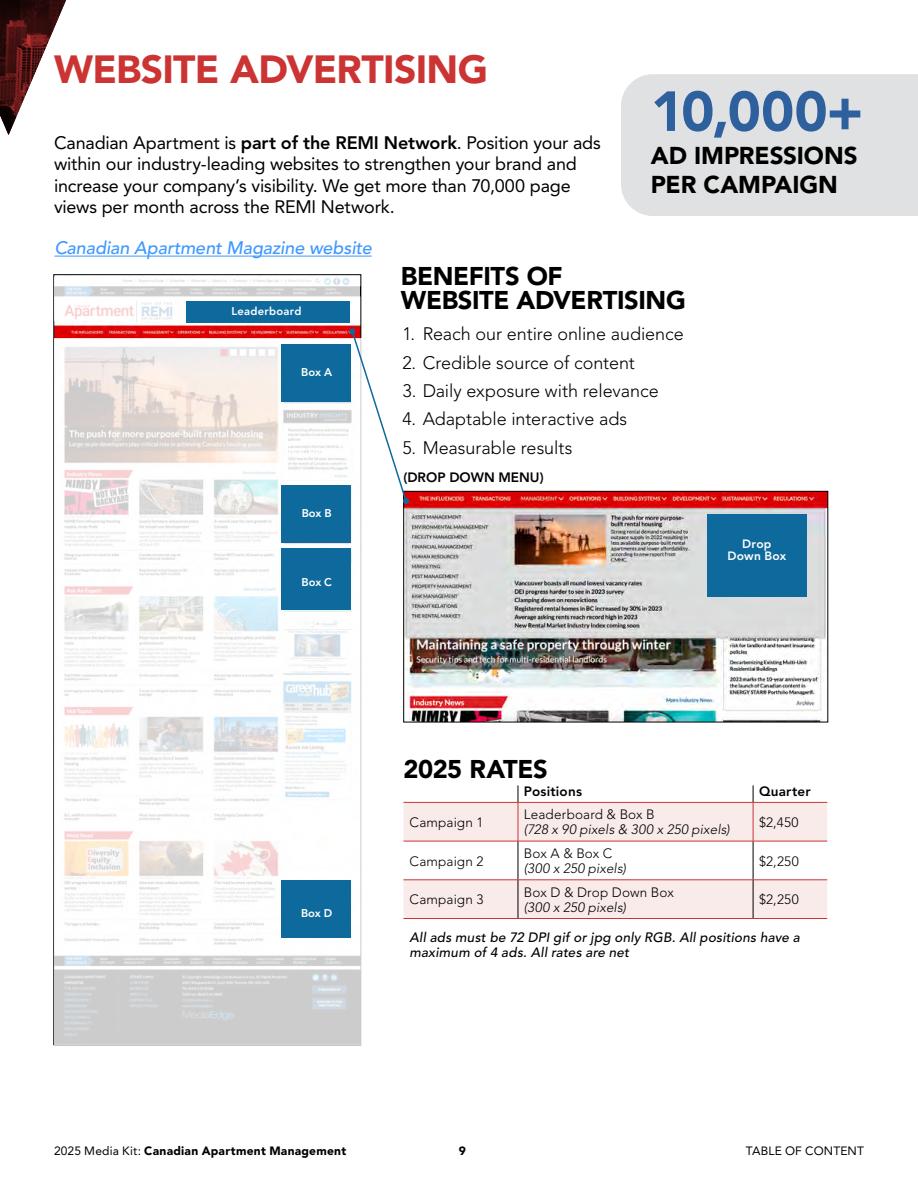
<style>
.page{position:relative;width:918px;height:1188px;background:#fff}
.page>*{position:absolute;margin:0;border:0;box-sizing:border-box;transform-origin:0 0}
.t1{font:900 55.8px "Avenir LT Std";color:#2e609e}
.t2{font:900 39px "Avenir LT Std";letter-spacing:-.02em;color:#cc3433}
.t3{font:900 25.5px/24px "Avenir LT Std";letter-spacing:-.015em;color:#000}
.t4{font:900 24.15px/29.1px "Avenir LT Std";letter-spacing:-.005em;color:#000}
.t5{font:18px/21.6px "Avenir LT Std";letter-spacing:-.01em;color:#000}
.t6{font:300 18px "Avenir LT Std";letter-spacing:-.005em;color:#000}
.t7{font:italic 500 18px "Avenir LT Std";letter-spacing:-.005em;color:#3e98ff}
.t8{font:300 13.5px "Avenir LT Std";letter-spacing:.01em;color:#000}
.t9{font:italic 500 13.5px/15px "Avenir LT Std";letter-spacing:.015em;color:#000}
.t10{font:italic 300 13.5px "Avenir LT Std";letter-spacing:.01em;color:#000}
.t11{font:800 13.5px "Avenir LT Std";letter-spacing:.01em;color:#000}
.t12{font:900 12px "Avenir LT Std";letter-spacing:.02em;color:#000}
.t13{font:12px "Avenir LT Std";letter-spacing:.015em;color:#000}
.t14{font:800 12px/12px "Avenir LT Std";letter-spacing:.015em;color:#fff;text-align:center}
.t15{font:800 11.25px "Avenir LT Std";letter-spacing:.02em;color:#fff}
.s1{font-weight:800}
.s2{font-weight:400}
</style>
<div class="page">
<svg style="left:0;top:0;width:66px;height:135px"></svg>
<img style="left:403px;top:493px;width:423px;height:229px">
<div style="left:404px;top:491px;width:424px;height:231px;border:1px solid #000"></div>
<img style="left:56px;top:276px;width:303px;height:63px">
<svg style="left:54px;top:339px;width:307px;height:706px"></svg>
<svg style="left:54px;top:277px;width:305px;height:44px"></svg>
<hr style="left:54px;top:256px;width:318px;height:1px;background:#3e98ff">
<div style="left:621px;top:74px;width:297px;height:142px;background:#e0e1e2"></div>
<svg style="left:404px;top:803px;width:423px;height:115px;fill:#faebeb"></svg>
<svg style="left:518px;top:785px;width:1px;height:17px"></svg>
<svg style="left:753px;top:785px;width:1px;height:17px"></svg>
<hr style="left:518px;top:841px;width:1px;height:39px;background:#000">
<hr style="left:753px;top:841px;width:1px;height:39px;background:#000">
<hr style="left:518px;top:880px;width:1px;height:38px;background:#000">
<hr style="left:753px;top:880px;width:1px;height:38px;background:#000">
<hr style="left:404px;top:802px;width:114px;height:1px;background:#cc3433">
<hr style="left:518px;top:802px;width:235px;height:1px;background:#cc3433">
<hr style="left:518px;top:803px;width:1px;height:38px;background:#cc3433">
<hr style="left:753px;top:802px;width:74px;height:1px;background:#cc3433">
<hr style="left:753px;top:803px;width:1px;height:38px;background:#cc3433">
<hr style="left:404px;top:841px;width:114px;height:1px;background:#cc3433">
<hr style="left:518px;top:841px;width:235px;height:1px;background:#cc3433">
<hr style="left:753px;top:841px;width:74px;height:1px;background:#cc3433">
<hr style="left:404px;top:880px;width:114px;height:1px;background:#cc3433">
<hr style="left:518px;top:880px;width:235px;height:1px;background:#cc3433">
<hr style="left:753px;top:880px;width:74px;height:1px;background:#cc3433">
<hr style="left:404px;top:918px;width:114px;height:1px;background:#cc3433">
<hr style="left:518px;top:918px;width:235px;height:1px;background:#cc3433">
<hr style="left:753px;top:918px;width:74px;height:1px;background:#cc3433">
<div style="left:186px;top:301px;width:163px;height:21px;background:#0e6a9d"></div>
<div style="left:282px;top:344px;width:69px;height:57px;background:#0e6a9d"></div>
<div style="left:282px;top:485px;width:69px;height:58px;background:#0e6a9d"></div>
<div style="left:707px;top:514px;width:99px;height:82px;background:#0e6a9d"></div>
<div style="left:282px;top:548px;width:69px;height:62px;background:#0e6a9d"></div>
<div style="left:282px;top:881px;width:69px;height:57px;background:#0e6a9d"></div>
<svg style="left:349px;top:328px;width:60px;height:176px"></svg>
<h2 class="t2" style="left:54px;top:46px;width:436px">WEBSITE ADVERTISING</h2>
<p class="t5" style="left:54px;top:132px;width:548px">Canadian Apartment is <span class="s1">part of the REMI Network</span>. Position your ads within our industry-leading websites to strengthen your brand and increase your company’s visibility. We get more than 70,000 page views per month across the REMI Network.</p>
<p class="t7" style="left:54px;top:238px;width:319px">Canadian Apartment Magazine website</p>
<h1 class="t1" style="left:651px;top:78px;width:214px">10,000+</h1>
<h3 class="t4" style="left:651px;top:141px;width:208px">AD IMPRESSIONS<br>PER CAMPAIGN</h3>
<p class="t15" style="left:232px;top:304px;width:71px">Leaderboard</p>
<p class="t15" style="left:301px;top:366px;width:32px">Box A</p>
<p class="t15" style="left:302px;top:507px;width:32px">Box B</p>
<p class="t15" style="left:301px;top:576px;width:32px">Box C</p>
<h3 class="t3" style="left:401px;top:264px;width:286px">BENEFITS OF<br>WEBSITE ADVERTISING</h3>
<p class="t6" style="left:402px;top:323px;width:283px">1. Reach our entire online audience</p>
<p class="t6" style="left:402px;top:352px;width:234px">2. Credible source of content</p>
<p class="t6" style="left:402px;top:380px;width:258px">3. Daily exposure with relevance</p>
<p class="t6" style="left:402px;top:409px;width:226px">4. Adaptable interactive ads</p>
<p class="t6" style="left:402px;top:437px;width:172px">5. Measurable results</p>
<p class="t11" style="left:404px;top:469px;width:142px">(DROP DOWN MENU)</p>
<p class="t14" style="left:727px;top:538px;width:60px">Drop<br>Down Box</p>
<p class="t15" style="left:301px;top:906px;width:33px">Box D</p>
<h3 class="t3" style="left:404px;top:757px;width:146px">2025 RATES</h3>
<p class="t8" style="left:410px;top:814px;width:75px">Campaign 1</p>
<p class="t8" style="left:410px;top:853px;width:75px">Campaign 2</p>
<p class="t11" style="left:524px;top:783px;width:60px">Positions</p>
<p class="t11" style="left:759px;top:783px;width:53px">Quarter</p>
<p class="t8" style="left:524px;top:807px;width:132px">Leaderboard &amp; Box B</p>
<p class="t10" style="left:524px;top:822px;width:207px">(728 x 90 pixels &amp; 300 x 250 pixels)</p>
<p class="t8" style="left:524px;top:845px;width:90px">Box A &amp; Box C</p>
<p class="t10" style="left:524px;top:860px;width:104px">(300 x 250 pixels)</p>
<p class="t8" style="left:759px;top:814px;width:41px">$2,450</p>
<p class="t8" style="left:759px;top:853px;width:41px">$2,250</p>
<p class="t8" style="left:524px;top:884px;width:152px">Box D &amp; Drop Down Box</p>
<p class="t10" style="left:524px;top:899px;width:104px">(300 x 250 pixels)</p>
<p class="t8" style="left:759px;top:892px;width:41px">$2,250</p>
<p class="t9" style="left:410px;top:930px;width:392px">All ads must be 72 DPI gif or jpg only RGB. All positions have a maximum of 4 ads. All rates are net</p>
<p class="t8" style="left:410px;top:892px;width:75px">Campaign 3</p>
<p class="t12" style="left:54px;top:1144px;width:294px"><span class="s2">2025 Media Kit:</span> Canadian Apartment Management</p>
<p class="t12" style="left:459px;top:1144px;width:9px">9</p>
<p class="t13" style="left:746px;top:1144px;width:120px">TABLE OF CONTENT</p>
</div>
